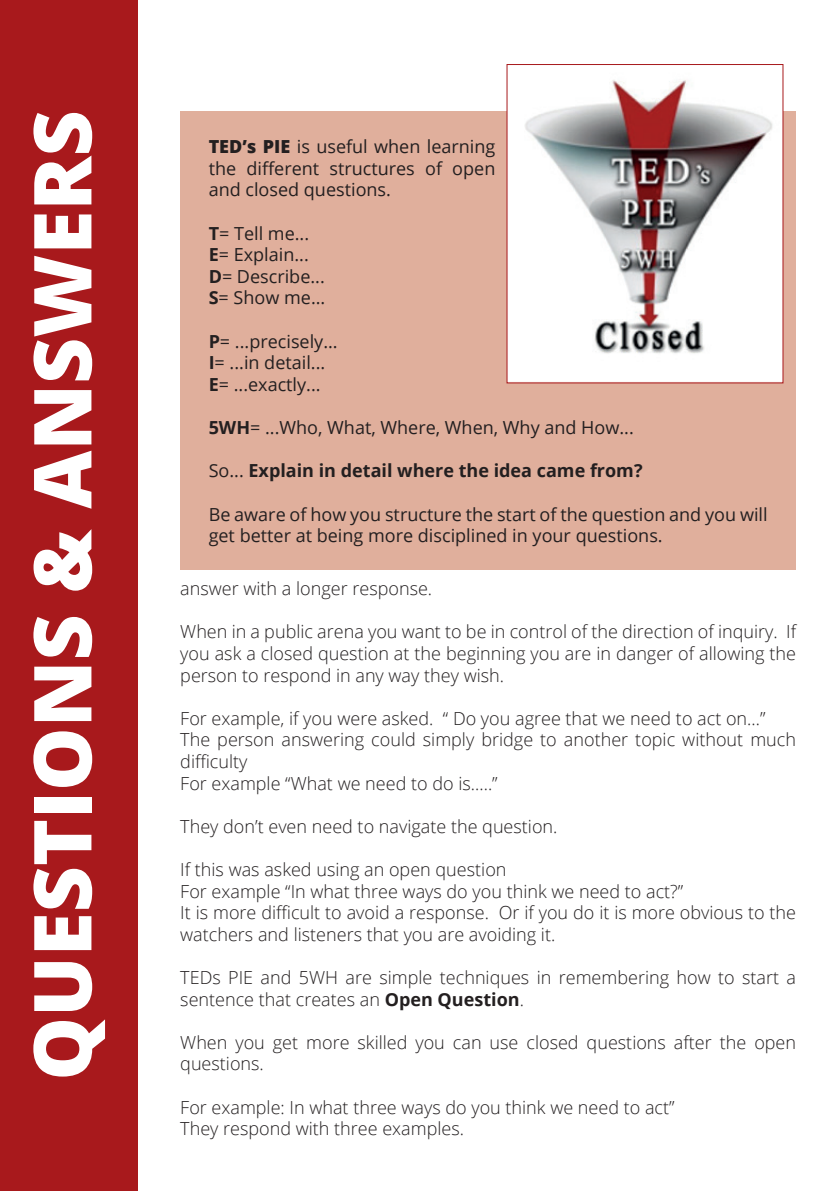
<style>
.page{position:relative;width:840px;height:1191px;background:#fff}
.page>*{position:absolute;margin:0;border:0;box-sizing:border-box;transform-origin:0 0}
.t1{font:800 80px "Open Sans";color:#fff}
.t2{font:300 18px/21.6px "Open Sans";color:#231f20}
.t3{font:18px/21.6px "Open Sans";color:#231f20}
.t4{font:700 18px "Open Sans";color:#231f20}
.s1{font-weight:800}
.s2{font-weight:700}
.s3{font-weight:400}
</style>
<div class="page">
<div style="left:0;top:0;width:137px;height:1191px;background:#a8191c"></div>
<div style="left:180px;top:111px;width:615px;height:459px;background:#e0af9c"></div>
<img style="left:508px;top:80px;width:272px;height:301px">
<h1 class="t1" style="left:1px;top:1080px;width:971px;rotate:-90deg">QUESTIONS &amp; ANSWERS</h1>
<p class="t3" style="left:208px;top:135px;width:288px;text-align:justify"><span class="s1">TED’s PIE</span> is useful when learning the different structures of open and closed questions.</p>
<p class="t3" style="left:208px;top:222px;width:118px"><span class="s2">T</span>= Tell me...<br><span class="s2">E</span>= Explain...<br><span class="s2">D</span>= Describe...<br><span class="s2">S</span>= Show me...</p>
<p class="t3" style="left:208px;top:330px;width:130px"><span class="s2">P</span>= ...precisely...<br><span class="s2">I</span>= ...in detail...<br><span class="s2">E</span>= ...exactly...</p>
<p class="t3" style="left:208px;top:416px;width:426px"><span class="s2">5WH</span>= ...Who, What, Where, When, Why and How...</p>
<p class="t4" style="left:208px;top:458px;width:435px"><span class="s3">So...</span> Explain in detail where the idea came from?</p>
<p class="t3" style="left:208px;top:503px;width:560px">Be aware of how you structure the start of the question and you will get better at being more disciplined in your questions.</p>
<p class="t2" style="left:180px;top:577px;width:253px">answer with a longer response.</p>
<p class="t2" style="left:180px;top:620px;width:617px;text-align:justify">When in a public arena you want to be in control of the direction of inquiry. If you ask a closed question at the beginning you are in danger of allowing the person to respond in any way they wish.</p>
<p class="t2" style="left:180px;top:707px;width:617px">For example, if you were asked. “ Do you agree that we need to act on…” The person answering could simply bridge to another topic without much difficulty<br>For example “What we need to do is…..”</p>
<p class="t2" style="left:180px;top:815px;width:378px">They don’t even need to navigate the question.</p>
<p class="t2" style="left:180px;top:858px;width:617px">If this was asked using an open question<br>For example “In what three ways do you think we need to act?”<br>It is more difficult to avoid a response. Or if you do it is more obvious to the watchers and listeners that you are avoiding it.</p>
<p class="t2" style="left:180px;top:966px;width:617px">TEDs PIE and 5WH are simple techniques in remembering how to start a sentence that creates an <span class="s2">Open Question</span>.</p>
<p class="t2" style="left:180px;top:1031px;width:617px">When you get more skilled you can use closed questions after the open questions.</p>
<p class="t2" style="left:180px;top:1095px;width:495px">For example: In what three ways do you think we need to act”<br>They respond with three examples.</p>
</div>
